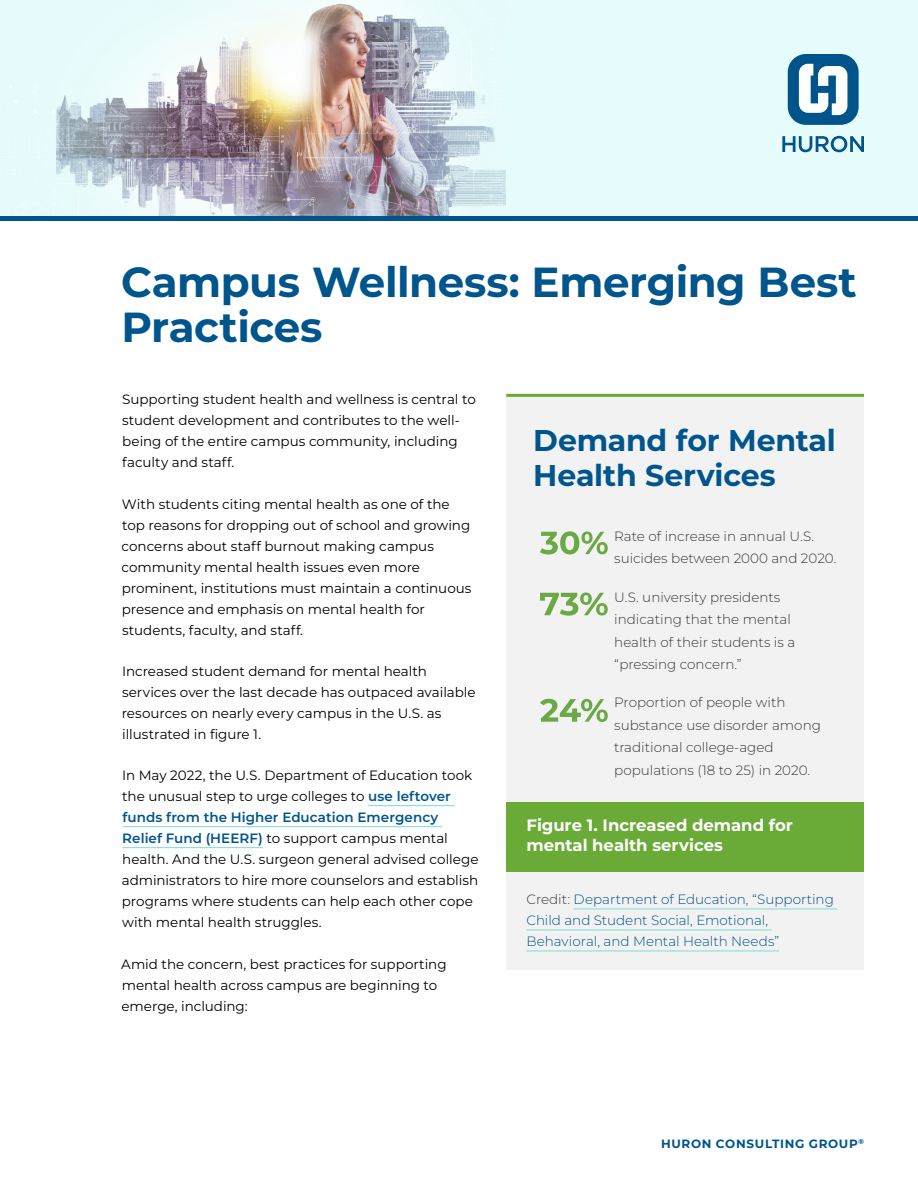
<style>
.page{position:relative;width:918px;height:1188px;background:#fff}
.page>*{position:absolute;margin:0;border:0;box-sizing:border-box;transform-origin:0 0}
.Article_Title{font:700 42px/45px "Montserrat";letter-spacing:-.01em;color:#00558c}
.H1_Blue_Headers{font:700 30px/34.5px "Montserrat";letter-spacing:-.01em;color:#00558c}
.Key_Takeaways{font:700 16.5px/19.5px "Montserrat";color:#fff}
.Body{font:13.5px/21px "Montserrat";color:#000}
.H3_Bold_Small_Header{font:13.5px/21px "Montserrat";color:#000}
.Callout_-_Body{font:300 13.5px/22.5px "Montserrat";color:#383838}
.Callout_-_Body-2{font:300 13.5px/21px "Montserrat";color:#00558c}
.Top_Page_Title{font:700 12px "Montserrat";letter-spacing:.055em;color:#00558c}
.s1{font-weight:600;color:#00558c}
.s2{color:#383838}
</style>
<div class="page">
<div style="left:0;top:0;width:918px;height:216px;background:#e6fbfc"></div>
<img style="left:9px;top:0;width:496px;height:216px">
<hr style="left:0;top:216px;width:918px;height:4px;background:#00558c">
<div style="left:788px;top:54px;width:71px;height:71px;background:#00548c;border-radius:18px"></div>
<svg style="left:782px;top:136px;width:82px;height:16px"></svg>
<svg style="left:799px;top:64px;width:48px;height:51px"></svg>
<div style="left:506px;top:395px;width:358px;height:407px;background:#f2f2f2"></div>
<hr style="left:506px;top:394px;width:358px;height:3px;background:#6aaa37">
<svg style="left:540px;top:699px;width:68px;height:23px"></svg>
<hr style="left:368px;top:805px;width:87px;height:1px;background:#78ded4">
<hr style="left:122px;top:826px;width:320px;height:1px;background:#78ded4">
<hr style="left:122px;top:847px;width:141px;height:1px;background:#78ded4">
<div style="left:506px;top:871px;width:358px;height:98px;background:#f2f2f2"></div>
<hr style="left:574px;top:909px;width:263px;height:1px;background:#78ded4">
<hr style="left:526px;top:930px;width:246px;height:1px;background:#78ded4">
<hr style="left:526px;top:951px;width:253px;height:1px;background:#78ded4">
<div style="left:506px;top:802px;width:358px;height:69px;background:#6aaa37"></div>
<svg style="left:540px;top:531px;width:68px;height:23px"></svg>
<svg style="left:540px;top:593px;width:68px;height:23px"></svg>
<p class="Article_Title" style="left:121px;top:259px;width:737px">Campus Wellness: Emerging Best<br>Practices</p>
<p class="Body" style="left:122px;top:389px;width:355px">Supporting student health and wellness is central to student development and contributes to the well&shy;being of the entire campus community, including faculty and staff.</p>
<p class="Body" style="left:122px;top:493px;width:352px">With students citing mental health as one of the top reasons for dropping out of school and growing concerns about staff burnout making campus community mental health issues even more prominent, institutions must maintain a continuous presence and emphasis on mental health for students, faculty, and staff.</p>
<p class="Body" style="left:122px;top:660px;width:356px">Increased student demand for mental health services over the last decade has outpaced available resources on nearly every campus in the U.S. as illustrated in figure 1.</p>
<p class="H3_Bold_Small_Header" style="left:122px;top:765px;width:358px">In May 2022, the U.S. Department of Education took the unusual step to urge colleges to <span class="s1">use leftover funds from the Higher Education Emergency Relief Fund (HEERF)</span> to support campus mental health. And the U.S. surgeon general advised college administrators to hire more counselors and establish programs where students can help each other cope with mental health struggles.</p>
<p class="H3_Bold_Small_Header" style="left:121px;top:954px;width:327px">Amid the concern, best practices for supporting mental health across campus are beginning to emerge, including:</p>
<p class="H1_Blue_Headers" style="left:533px;top:423px;width:304px">Demand for Mental<br>Health Services</p>
<p class="Callout_-_Body" style="left:614px;top:524px;width:224px">Rate of increase in annual U.S. suicides between 2000 and 2020.</p>
<p class="Callout_-_Body" style="left:614px;top:585px;width:182px">U.S. university presidents indicating that the mental health of their students is a “pressing concern.”</p>
<p class="Callout_-_Body" style="left:614px;top:691px;width:208px">Proportion of people with substance use disorder among traditional college-aged populations (18 to 25) in 2020.</p>
<p class="Key_Takeaways" style="left:526px;top:815px;width:268px">Figure 1. Increased demand for mental health services</p>
<p class="Callout_-_Body-2" style="left:526px;top:889px;width:309px"><span class="s2">Credit:</span> Department of Education, “Supporting<br>Child and Student Social, Emotional,<br>Behavioral, and Mental Health Needs”</p>
<p class="Top_Page_Title" style="left:661px;top:1135px;width:204px">HURON CONSULTING GROUP<sup>®</sup></p>
</div>
